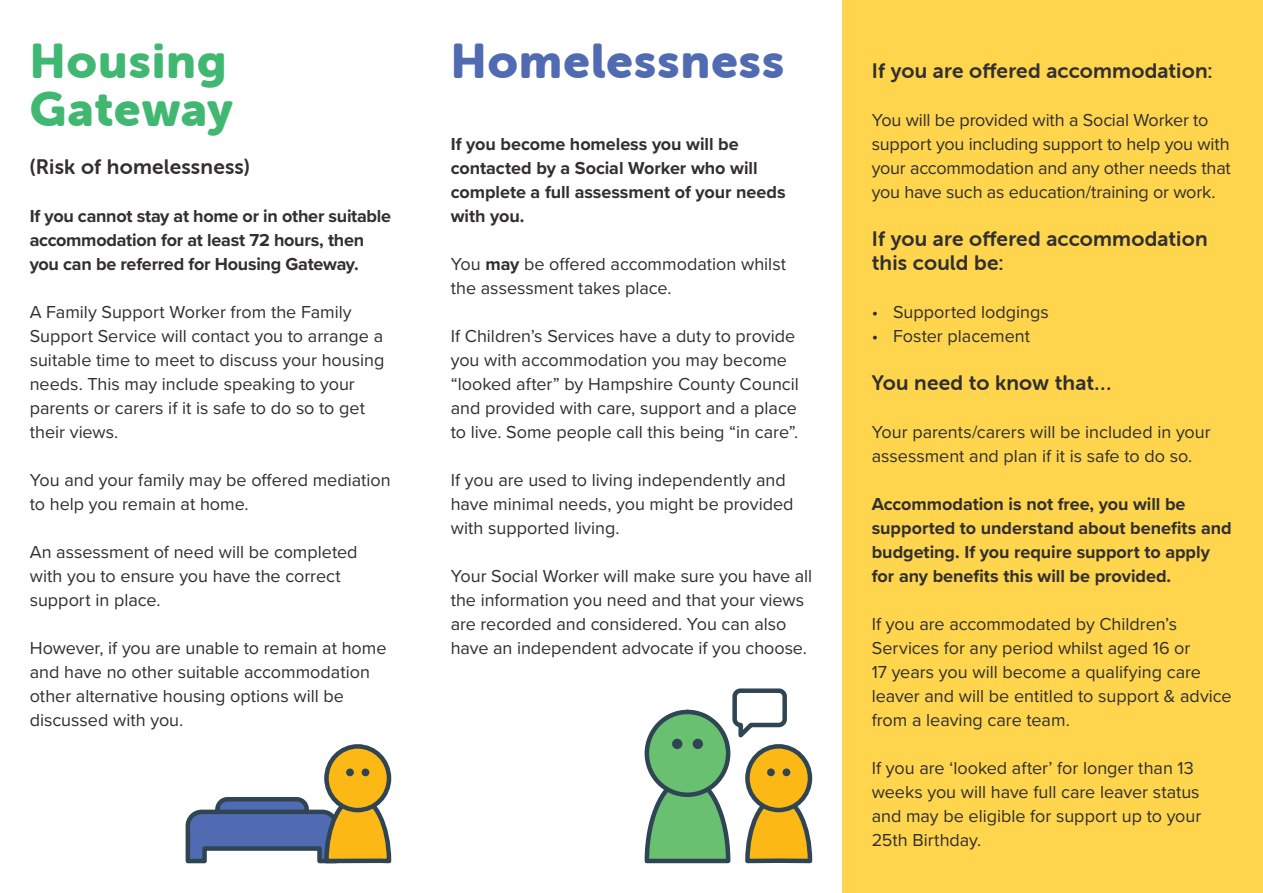
<style>
.page{position:relative;width:1263px;height:893px;background:#fff}
.page>*{position:absolute;margin:0;border:0;box-sizing:border-box;transform-origin:0 0}
.t1{font:48px/48px "Museo Sans Rounded 900";letter-spacing:.025em;color:#40b872}
.t2{font:48px "Museo Sans Rounded 900";letter-spacing:.025em;color:#516bb3}
.t3{font:21px/24px "Museo Sans Rounded 700";letter-spacing:.01em;color:#312f30}
.t4{font:18px/24px "Proxima Nova";color:#312f30}
.t5{font:700 18px/24px "Proxima Nova";letter-spacing:-.005em;color:#312f30}
.s1{font-weight:700}
</style>
<div class="page">
<div style="left:842px;top:0;width:421px;height:893px;background:#fed54d"></div>
<svg style="left:745px;top:793px;width:67px;height:70px"></svg>
<div style="left:747px;top:746px;width:63px;height:64px;background:#fcb814;border-radius:50%"></div>
<div style="left:745px;top:744px;width:67px;height:68px;border:4px solid #2f4553;border-radius:50%"></div>
<div style="left:782px;top:768px;width:8px;height:8px;background:#2f4553;border-radius:50%"></div>
<div style="left:767px;top:768px;width:8px;height:8px;background:#2f4553;border-radius:50%"></div>
<svg style="left:644px;top:774px;width:87px;height:89px"></svg>
<div style="left:645px;top:710px;width:85px;height:87px;background:#69c071;border:4px solid #2f4553;border-radius:50%"></div>
<div style="left:693px;top:739px;width:10px;height:10px;background:#2f4553;border-radius:50%"></div>
<div style="left:672px;top:739px;width:10px;height:10px;background:#2f4553;border-radius:50%"></div>
<svg style="left:732px;top:688px;width:57px;height:58px"></svg>
<svg style="left:186px;top:793px;width:205px;height:70px"></svg>
<div style="left:326px;top:746px;width:63px;height:64px;background:#fcb814;border-radius:50%"></div>
<div style="left:324px;top:744px;width:67px;height:68px;border:4px solid #2f4553;border-radius:50%"></div>
<div style="left:346px;top:768px;width:8px;height:8px;background:#2f4553;border-radius:50%"></div>
<div style="left:362px;top:768px;width:7px;height:8px;background:#2f4553;border-radius:50%"></div>
<hr style="left:216px;top:810px;width:92px;height:4px;background:#2f4553">
<h1 class="t1" style="left:30px;top:37px;width:205px">Housing<br>Gateway</h1>
<p class="t3" style="left:30px;top:155px;width:221px">(Risk of homelessness)</p>
<p class="t5" style="left:30px;top:203px;width:363px">If you cannot stay at home or in other suitable accommodation for at least 72 hours, then you can be referred for Housing Gateway.</p>
<p class="t4" style="left:30px;top:299px;width:356px">A Family Support Worker from the Family Support Service will contact you to arrange a suitable time to meet to discuss your housing needs. This may include speaking to your parents or carers if it is safe to do so to get their views.</p>
<p class="t4" style="left:30px;top:467px;width:362px">You and your family may be offered mediation to help you remain at home.</p>
<p class="t4" style="left:30px;top:539px;width:329px">An assessment of need will be completed with you to ensure you have the correct support in place.</p>
<p class="t4" style="left:30px;top:635px;width:358px">However, if you are unable to remain at home and have no other suitable accommodation other alternative housing options will be discussed with you.</p>
<h1 class="t2" style="left:451px;top:34px;width:335px">Homelessness</h1>
<p class="t5" style="left:451px;top:131px;width:336px">If you become homeless you will be contacted by a Social Worker who will complete a full assessment of your needs with you.</p>
<p class="t4" style="left:451px;top:251px;width:337px">You <span class="s1">may</span> be offered accommodation whilst the assessment takes place.</p>
<p class="t4" style="left:451px;top:323px;width:349px">If Children’s Services have a duty to provide you with accommodation you may become “looked after” by Hampshire County Council and provided with care, support and a place to live. Some people call this being “in care”.</p>
<p class="t4" style="left:451px;top:467px;width:344px">If you are used to living independently and have minimal needs, you might be provided with supported living.</p>
<p class="t4" style="left:451px;top:563px;width:363px">Your Social Worker will make sure you have all the information you need and that your views are recorded and considered. You can also have an independent advocate if you choose.</p>
<p class="t3" style="left:872px;top:59px;width:342px">If you are offered accommodation:</p>
<p class="t4" style="left:872px;top:107px;width:361px">You will be provided with a Social Worker to support you including support to help you with your accommodation and any other needs that you have such as education/training or work.</p>
<p class="t3" style="left:872px;top:227px;width:337px">If you are offered accommodation this could be:</p>
<p class="t4" style="left:872px;top:299px;width:179px">• Supported lodgings</p>
<p class="t4" style="left:872px;top:323px;width:160px">• Foster placement</p>
<p class="t3" style="left:872px;top:371px;width:241px">You need to know that…</p>
<p class="t4" style="left:872px;top:419px;width:340px">Your parents/carers will be included in your assessment and plan if it is safe to do so.</p>
<p class="t5" style="left:872px;top:491px;width:361px">Accommodation is not free, you will be supported to understand about benefits and budgeting. If you require support to apply for any benefits this will be provided.</p>
<p class="t4" style="left:872px;top:611px;width:361px">If you are accommodated by Children’s Services for any period whilst aged 16 or<br>17 years you will become a qualifying care leaver and will be entitled to support &amp; advice from a leaving care team.</p>
<p class="t4" style="left:872px;top:755px;width:331px">If you are ‘looked after’ for longer than 13 weeks you will have full care leaver status and may be eligible for support up to your 25th Birthday.</p>
</div>
